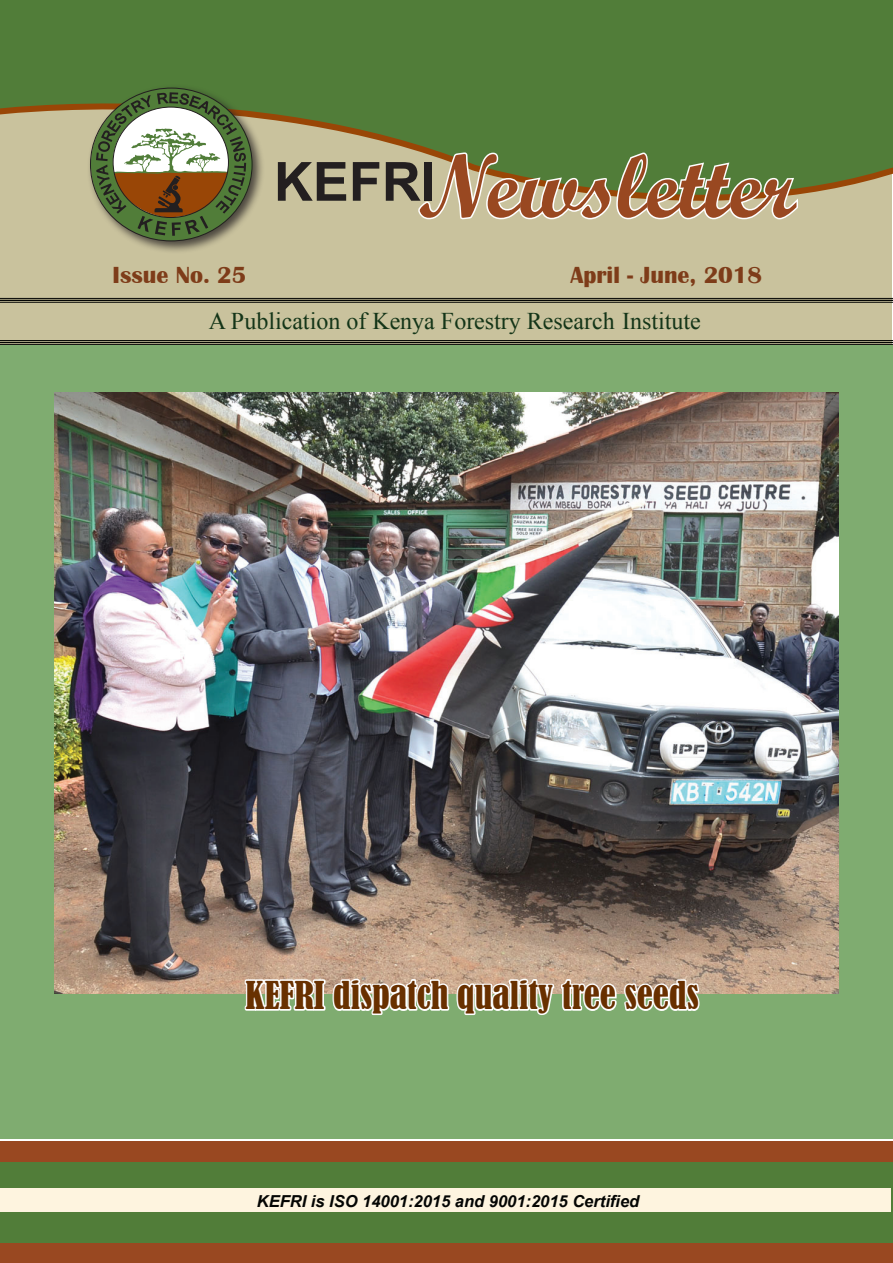
<style>
.page{position:relative;width:893px;height:1263px;background:#fff}
.page>*{position:absolute;margin:0;border:0;box-sizing:border-box;transform-origin:0 0}
.t1{font:90px "Script MT Bold";color:#994821}
.t2{font:condensed 36px "Bernard";color:#683000}
.t3{font:24px "Times New Roman";color:#143518}
.t4{font:700 24px "Britannic";color:#7e3c19}
.t5{font:italic 700 16.5px "Arial";color:#040503}
</style>
<div class="page">
<div style="left:0;top:1142px;width:893px;height:121px;background:#994821"></div>
<div style="left:0;top:1162px;width:893px;height:81px;background:#517d39"></div>
<div style="left:0;top:1188px;width:891px;height:24px;background:#fef4df"></div>
<div style="left:0;top:54px;width:892px;height:291px;background:#c9c29d"></div>
<svg style="left:0;top:0;width:893px;height:194px;background:#608444"></svg>
<svg style="left:417px;top:150px;width:384px;height:70px"></svg>
<hr style="left:0;top:298px;width:893px;height:1px;background:#040503">
<hr style="left:0;top:300px;width:893px;height:1px;background:#040503">
<hr style="left:0;top:302px;width:893px;height:1px;background:#040503">
<hr style="left:0;top:340px;width:893px;height:1px;background:#040503">
<hr style="left:0;top:342px;width:893px;height:1px;background:#040503">
<hr style="left:0;top:344px;width:893px;height:1px;background:#040503">
<div style="left:0;top:345px;width:893px;height:793px;background:#7fac70"></div>
<img style="left:54px;top:392px;width:785px;height:601px">
<div style="left:86px;top:84px;width:179px;height:170px;background:#231f20;opacity:.75"></div>
<svg style="left:91px;top:88px;width:162px;height:153px"></svg>
<svg style="left:96px;top:92px;width:150px;height:144px;background:#868962"></svg>
<svg style="left:242px;top:947px;width:460px;height:68px;background:#c9bea7"></svg>
<h1 class="t1" style="left:274px;top:131px;width:523px"><sup>KEFRI</sup>Newsletter</h1>
<p class="t4" style="left:113px;top:262px;width:135px">Issue No. 25</p>
<p class="t4" style="left:570px;top:262px;width:193px">April - June, 2018</p>
<p class="t3" style="left:209px;top:304px;width:493px">A Publication of Kenya Forestry Research Institute</p>
<h2 class="t2" style="left:246px;top:974px;width:455px">KEFRI dispatch quality tree seeds</h2>
<p class="t5" style="left:257px;top:1190px;width:384px">KEFRI is ISO 14001:2015 and 9001:2015 Certified</p>
</div>
